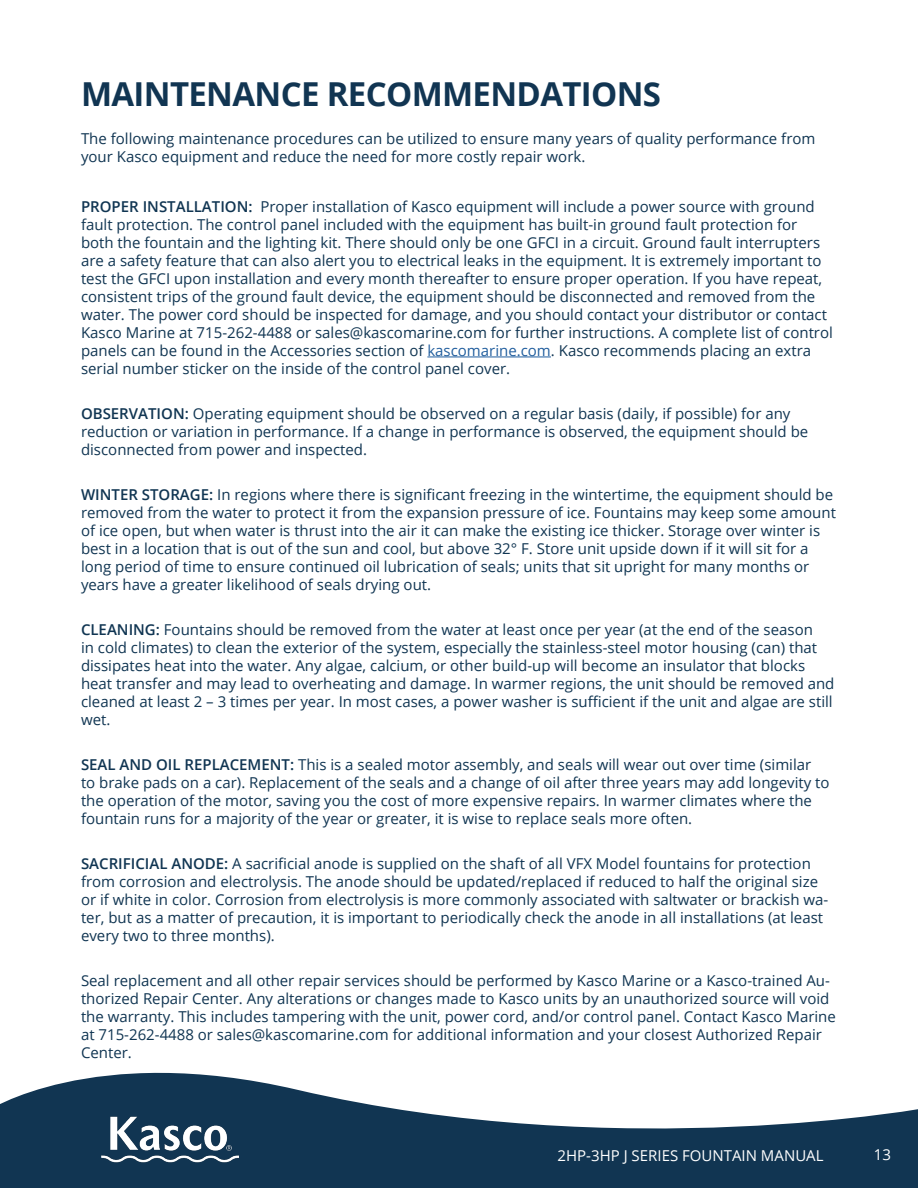
<style>
.page{position:relative;width:918px;height:1188px;background:#fff}
.page>*{position:absolute;margin:0;border:0;box-sizing:border-box;transform-origin:0 0}
.t1{font:700 33px "Open Sans";letter-spacing:-.02em;color:#113552}
.t2{font:15px/18px "Open Sans";color:#103552}
.t3{font:15px "Open Sans";color:#fff}
.s1{font-weight:600}
.s2{color:#215e9e}
</style>
<div class="page">
<svg style="left:0;top:1072px;width:918px;height:116px;fill:#113552"></svg>
<img style="left:101px;top:1113px;width:137px;height:53px">
<hr style="left:427px;top:357px;width:124px;height:1px;background:#215e9e">
<h1 class="t1" style="left:81px;top:71px;width:582px">MAINTENANCE RECOMMENDATIONS</h1>
<p class="t2" style="left:81px;top:129px;width:736px">The following maintenance procedures can be utilized to ensure many years of quality performance from your Kasco equipment and reduce the need for more costly repair work.</p>
<p class="t2" style="left:81px;top:197px;width:753px"><span class="s1">PROPER INSTALLATION:</span> Proper installation of Kasco equipment will include a power source with ground fault protection. The control panel included with the equipment has built-in ground fault protection for both the fountain and the lighting kit. There should only be one GFCI in a circuit. Ground fault interrupters are a safety feature that can also alert you to electrical leaks in the equipment. It is extremely important to test the GFCI upon installation and every month thereafter to ensure proper operation. If you have repeat, consistent trips of the ground fault device, the equipment should be disconnected and removed from the water. The power cord should be inspected for damage, and you should contact your distributor or contact Kasco Marine at 715-262-4488 or sales@kascomarine.com for further instructions. A complete list of control panels can be found in the Accessories section of <span class="s2">kascomarine.com</span>. Kasco recommends placing an extra serial number sticker on the inside of the control panel cover.</p>
<p class="t2" style="left:81px;top:404px;width:729px"><span class="s1">OBSERVATION:</span> Operating equipment should be observed on a regular basis (daily, if possible) for any reduction or variation in performance. If a change in performance is observed, the equipment should be disconnected from power and inspected.</p>
<p class="t2" style="left:81px;top:485px;width:756px"><span class="s1">WINTER STORAGE:</span> In regions where there is significant freezing in the wintertime, the equipment should be removed from the water to protect it from the expansion pressure of ice. Fountains may keep some amount of ice open, but when water is thrust into the air it can make the existing ice thicker. Storage over winter is best in a location that is out of the sun and cool, but above 32° F. Store unit upside down if it will sit for a long period of time to ensure continued oil lubrication of seals; units that sit upright for many months or years have a greater likelihood of seals drying out.</p>
<p class="t2" style="left:81px;top:620px;width:755px"><span class="s1">CLEANING:</span> Fountains should be removed from the water at least once per year (at the end of the season<br>in cold climates) to clean the exterior of the system, especially the stainless-steel motor housing (can) that dissipates heat into the water. Any algae, calcium, or other build-up will become an insulator that blocks heat transfer and may lead to overheating and damage. In warmer regions, the unit should be removed and cleaned at least 2 – 3 times per year. In most cases, a power washer is sufficient if the unit and algae are still wet.</p>
<p class="t2" style="left:81px;top:755px;width:750px"><span class="s1">SEAL AND OIL REPLACEMENT:</span> This is a sealed motor assembly, and seals will wear out over time (similar<br>to brake pads on a car). Replacement of the seals and a change of oil after three years may add longevity to the operation of the motor, saving you the cost of more expensive repairs. In warmer climates where the fountain runs for a majority of the year or greater, it is wise to replace seals more often.</p>
<p class="t2" style="left:81px;top:854px;width:749px"><span class="s1">SACRIFICIAL ANODE:</span> A sacrificial anode is supplied on the shaft of all VFX Model fountains for protection from corrosion and electrolysis. The anode should be updated/replaced if reduced to half the original size or if white in color. Corrosion from electrolysis is more commonly associated with saltwater or brackish wa&shy;ter, but as a matter of precaution, it is important to periodically check the anode in all installations (at least every two to three months).</p>
<p class="t2" style="left:81px;top:971px;width:756px">Seal replacement and all other repair services should be performed by Kasco Marine or a Kasco-trained Au&shy;thorized Repair Center. Any alterations or changes made to Kasco units by an unauthorized source will void the warranty. This includes tampering with the unit, power cord, and/or control panel. Contact Kasco Marine at 715-262-4488 or sales@kascomarine.com for additional information and your closest Authorized Repair Center.</p>
<p class="t3" style="left:558px;top:1145px;width:267px">2HP-3HP J SERIES FOUNTAIN MANUAL</p>
<p class="t3" style="left:874px;top:1145px;width:19px">13</p>
</div>
